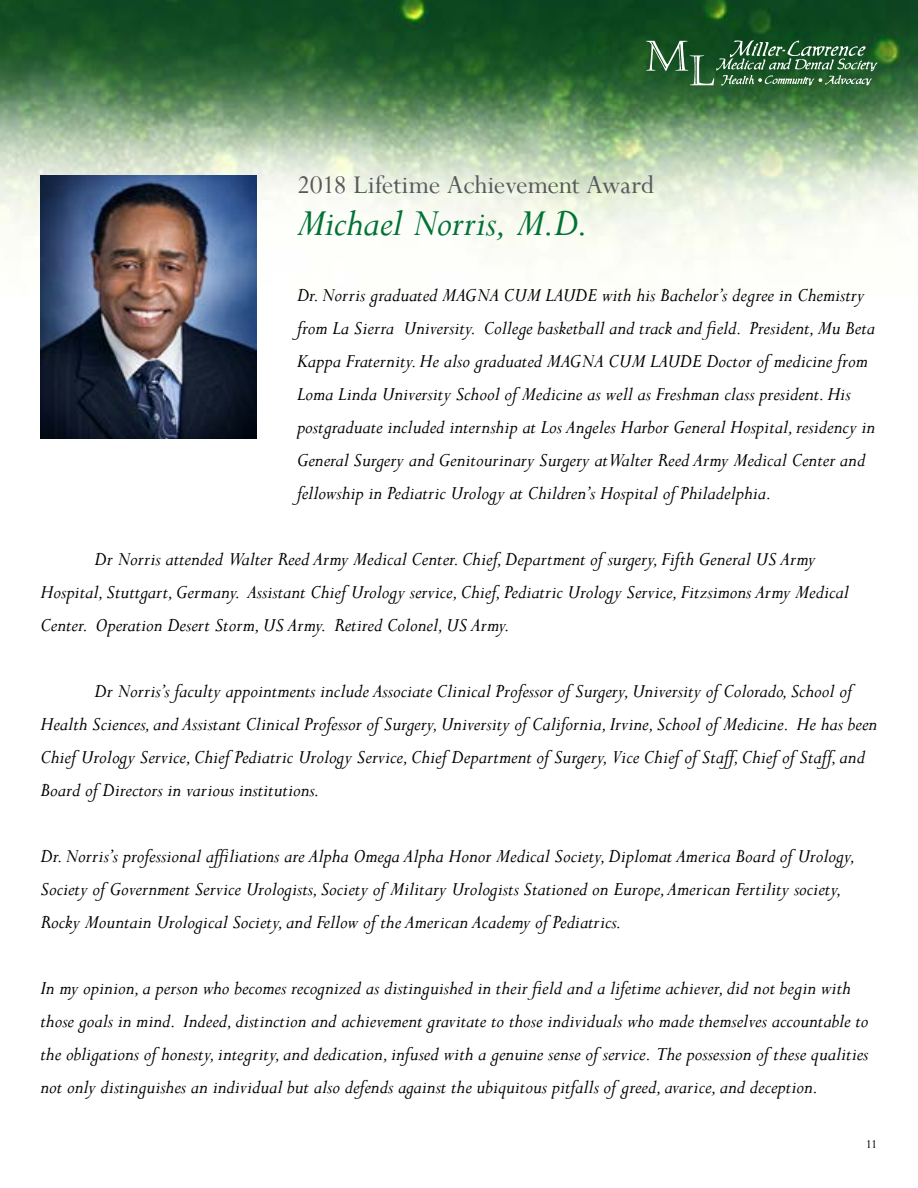
<style>
.page{position:relative;width:918px;height:1188px;background:#fff}
.page>*{position:absolute;margin:0;border:0;box-sizing:border-box;transform-origin:0 0}
.t1{font:italic 42px "Perpetua";letter-spacing:-.01em;color:#007236}
.t2{font:28.5px "Perpetua";letter-spacing:-.01em;color:#58595b}
.t3{font:italic 21px/33px "Perpetua";color:#000}
.t4{font:13.5px "Perpetua";color:#000}
</style>
<div class="page">
<img style="left:0;top:0;width:918px;height:297px">
<svg style="left:646px;top:40px;width:231px;height:46px;background:#40714a"></svg>
<img style="left:40px;top:176px;width:216px;height:263px">
<h2 class="t2" style="left:297px;top:167px;width:359px">2018 Lifetime Achievement Award</h2>
<h1 class="t1" style="left:297px;top:197px;width:293px">Michael Norris, M.D.</h1>
<p class="t3" style="left:297px;top:278px;width:580px">Dr. Norris graduated MAGNA CUM LAUDE with his Bachelor’s degree in Chemistry from La Sierra University. College basketball and track and field. President, Mu Beta Kappa Fraternity. He also graduated MAGNA CUM LAUDE Doctor of medicine from Loma Linda University School of Medicine as well as Freshman class president. His postgraduate included internship at Los Angeles Harbor General Hospital, residency in General Surgery and Genitourinary Surgery at Walter Reed Army Medical Center and fellowship in Pediatric Urology at Children’s Hospital of Philadelphia.</p>
<p class="t3" style="left:41px;top:542px;width:810px;text-indent:54px">Dr Norris attended Walter Reed Army Medical Center. Chief, Department of surgery, Fifth General US Army<br>Hospital, Stuttgart, Germany. Assistant Chief Urology service, Chief, Pediatric Urology Service, Fitzsimons Army Medical<br>Center. Operation Desert Storm, US Army. Retired Colonel, US Army.</p>
<p class="t3" style="left:41px;top:674px;width:838px;text-indent:54px">Dr Norris’s faculty appointments include Associate Clinical Professor of Surgery, University of Colorado, School of Health Sciences, and Assistant Clinical Professor of Surgery, University of California, Irvine, School of Medicine. He has been Chief Urology Service, Chief Pediatric Urology Service, Chief Department of Surgery, Vice Chief of Staff, Chief of Staff, and Board of Directors in various institutions.</p>
<p class="t3" style="left:41px;top:839px;width:817px">Dr. Norris’s professional affiliations are Alpha Omega Alpha Honor Medical Society, Diplomat America Board of Urology,<br>Society of Government Service Urologists, Society of Military Urologists Stationed on Europe, American Fertility society,<br>Rocky Mountain Urological Society, and Fellow of the American Academy of Pediatrics.</p>
<p class="t3" style="left:41px;top:971px;width:830px">In my opinion, a person who becomes recognized as distinguished in their field and a lifetime achiever, did not begin with those goals in mind. Indeed, distinction and achievement gravitate to those individuals who made themselves accountable to the obligations of honesty, integrity, and dedication, infused with a genuine sense of service. The possession of these qualities not only distinguishes an individual but also defends against the ubiquitous pitfalls of greed, avarice, and deception.</p>
<p class="t4" style="left:866px;top:1135px;width:13px">11</p>
</div>
